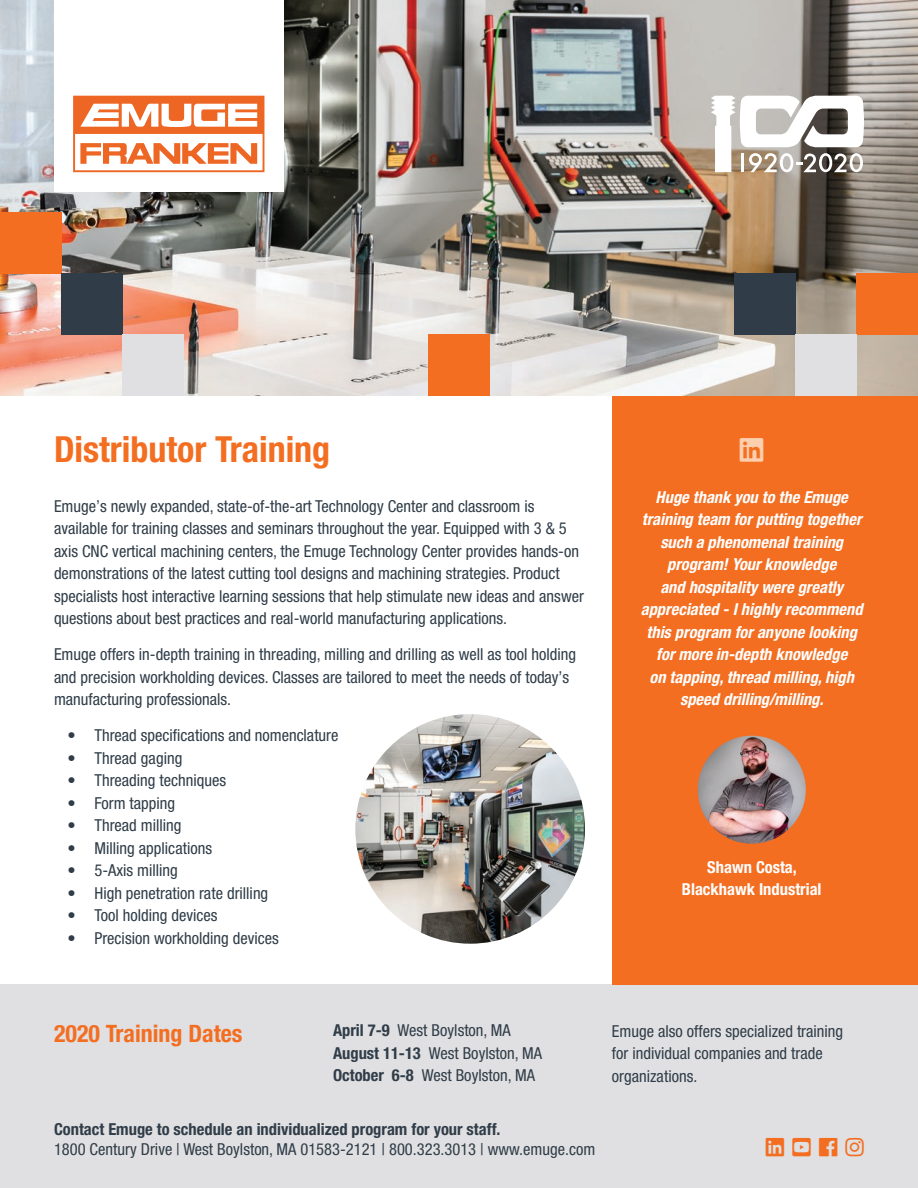
<style>
.page{position:relative;width:918px;height:1188px;background:#fff}
.page>*{position:absolute;margin:0;border:0;box-sizing:border-box;transform-origin:0 0}
.t1{font:700 condensed 36px "Helvetica Neue LT Pro";color:#f36e21}
.t2{font:700 condensed 24px "Helvetica Neue LT Pro";color:#f36e21}
.t3{font:condensed 16.5px/22.5px "Helvetica Neue LT Pro";color:#303d48}
.t4{font:italic 700 condensed 16.5px/22.5px "Helvetica Neue LT Pro";color:#fff;text-align:center}
.t5{font:700 condensed 16.5px "Helvetica Neue LT Pro";color:#303d48}
.t6{font:700 condensed 16.5px/22.5px "Helvetica Neue LT Pro";color:#fff;text-align:center}
.s1{font-weight:700}
</style>
<div class="page">
<div style="left:0;top:984px;width:918px;height:204px;background:#e0e0e2"></div>
<img style="left:0;top:0;width:918px;height:396px">
<svg style="left:711px;top:96px;width:153px;height:76px"></svg>
<div style="left:54px;top:0;width:230px;height:191px;background:#fff"></div>
<svg style="left:73px;top:96px;width:191px;height:76px"></svg>
<div style="left:612px;top:396px;width:306px;height:588px;background:#f36e21"></div>
<img style="left:698px;top:736px;width:108px;height:108px;border-radius:54px">
<div style="left:0;top:212px;width:61px;height:62px;background:#f36e21"></div>
<div style="left:61px;top:274px;width:61px;height:61px;background:#303d48"></div>
<div style="left:734px;top:274px;width:62px;height:61px;background:#303d48"></div>
<div style="left:857px;top:274px;width:61px;height:61px;background:#f36e21"></div>
<div style="left:122px;top:335px;width:62px;height:61px;background:#e0e0e2"></div>
<div style="left:428px;top:335px;width:62px;height:61px;background:#f36e21"></div>
<div style="left:796px;top:335px;width:61px;height:61px;background:#e0e0e2"></div>
<img style="left:355px;top:714px;width:230px;height:230px;border-radius:115px">
<h1 class="t1" style="left:54px;top:428px;width:278px">Distributor Training</h1>
<p class="t3" style="left:54px;top:494px;width:531px">Emuge’s newly expanded, state-of-the-art Technology Center and classroom is available for training classes and seminars throughout the year. Equipped with 3 &amp; 5 axis CNC vertical machining centers, the Emuge Technology Center provides hands-on demonstrations of the latest cutting tool designs and machining strategies. Product specialists host interactive learning sessions that help stimulate new ideas and answer questions about best practices and real-world manufacturing applications.</p>
<p class="t3" style="left:54px;top:643px;width:524px">Emuge offers in-depth training in threading, milling and drilling as well as tool holding and precision workholding devices. Classes are tailored to meet the needs of today’s manufacturing professionals.</p>
<p class="t3" style="left:67px;top:724px;width:273px">• Thread specifications and nomenclature</p>
<p class="t3" style="left:67px;top:746px;width:116px">• Thread gaging</p>
<p class="t3" style="left:67px;top:769px;width:160px">• Threading techniques</p>
<p class="t3" style="left:67px;top:792px;width:109px">• Form tapping</p>
<p class="t3" style="left:67px;top:814px;width:116px">• Thread milling</p>
<p class="t3" style="left:67px;top:837px;width:146px">• Milling applications</p>
<p class="t3" style="left:67px;top:859px;width:112px">• 5-Axis milling</p>
<p class="t3" style="left:67px;top:882px;width:202px">• High penetration rate drilling</p>
<p class="t3" style="left:67px;top:904px;width:152px">• Tool holding devices</p>
<p class="t3" style="left:67px;top:927px;width:213px">• Precision workholding devices</p>
<p class="t4" style="left:641px;top:486px;width:223px">Huge thank you to the Emuge training team for putting together such a phenomenal training program! Your knowledge<br>and hospitality were greatly appreciated - I highly recommend this program for anyone looking for more in-depth knowledge<br>on tapping, thread milling, high speed drilling/milling.</p>
<p class="t6" style="left:682px;top:856px;width:141px">Shawn Costa,<br>Blackhawk Industrial</p>
<h2 class="t2" style="left:54px;top:1019px;width:190px">2020 Training Dates</h2>
<p class="t3" style="left:333px;top:1019px;width:210px"><span class="s1">April 7-9</span> West Boylston, MA<br><span class="s1">August 11-13</span> West Boylston, MA<br><span class="s1">October 6-8</span> West Boylston, MA</p>
<p class="t3" style="left:612px;top:1019px;width:233px">Emuge also offers specialized training for individual companies and trade organizations.</p>
<p class="t5" style="left:54px;top:1119px;width:448px">Contact Emuge to schedule an individualized program for your staff.</p>
<p class="t3" style="left:54px;top:1137px;width:543px">1800 Century Drive | West Boylston, MA 01583-2121 | 800.323.3013 | www.emuge.com</p>
</div>
